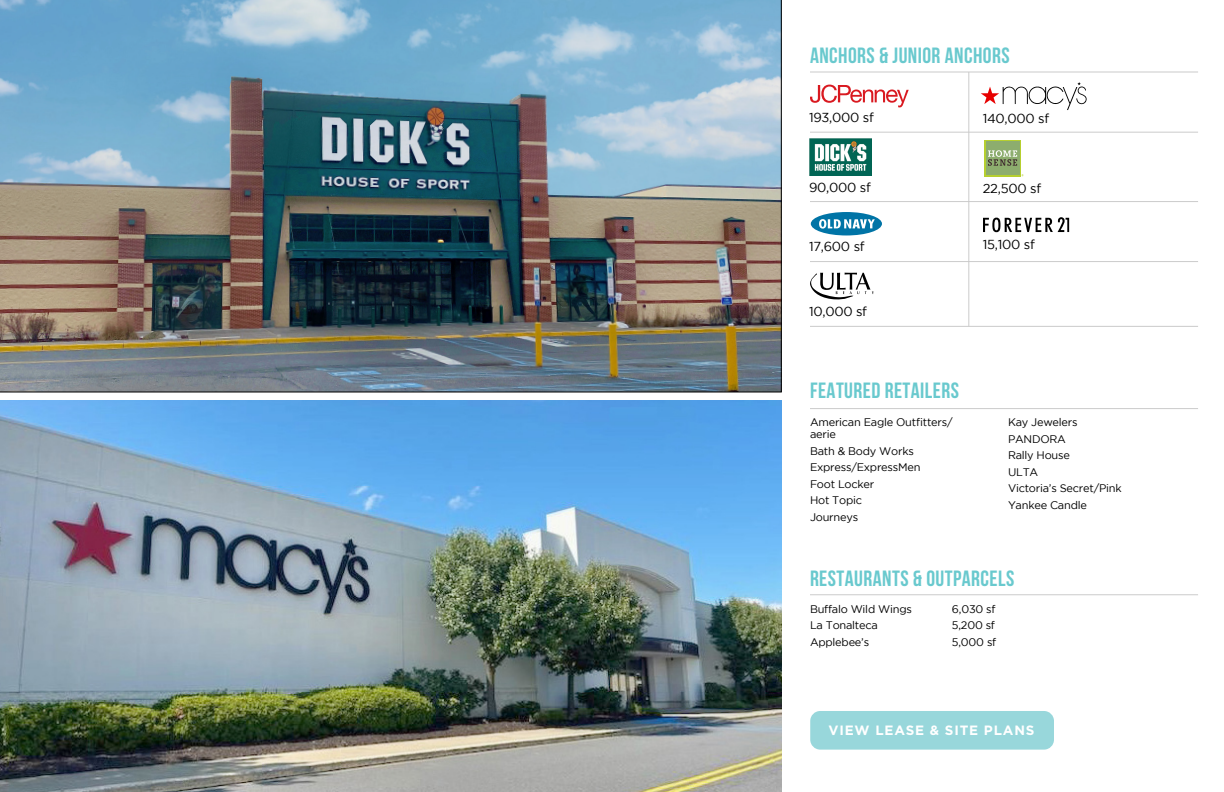
<style>
.page{position:relative;width:1224px;height:792px;background:#fff}
.page>*{position:absolute;margin:0;border:0;box-sizing:border-box;transform-origin:0 0}
.t1{font:700 22.1px "Bebas Neue";letter-spacing:.02em;color:#69c9ce}
.t2{font:700 13.5px "Gotham";letter-spacing:.06em;color:#fff}
.t3{font:13px "Gotham";letter-spacing:-.02em;color:#000}
.t4{font:11px/16.5px "Gotham";letter-spacing:-.02em;color:#000}
</style>
<div class="page">
<hr style="left:810px;top:408px;width:388px;height:1px;background:#cbcbcb">
<img style="left:0;top:0;width:782px;height:392px">
<img style="left:0;top:400px;width:781px;height:392px">
<hr style="left:810px;top:594px;width:388px;height:1px;background:#cbcbcb">
<div style="left:810px;top:711px;width:244px;height:39px;background:#98d7db;border-radius:10px"></div>
<hr style="left:810px;top:72px;width:388px;height:1px;background:#cbcbcb">
<hr style="left:810px;top:132px;width:388px;height:1px;background:#cbcbcb">
<hr style="left:810px;top:201px;width:388px;height:1px;background:#cbcbcb">
<hr style="left:810px;top:261px;width:388px;height:1px;background:#cbcbcb">
<hr style="left:810px;top:326px;width:388px;height:1px;background:#cbcbcb">
<hr style="left:968px;top:72px;width:1px;height:254px;background:#cbcbcb">
<svg style="left:810px;top:85px;width:99px;height:22px"></svg>
<svg style="left:983px;top:217px;width:86px;height:15px"></svg>
<svg style="left:984px;top:140px;width:37px;height:36px"></svg>
<div style="left:986px;top:141px;width:33px;height:34px;background:#8dad6e"></div>
<svg style="left:988px;top:150px;width:29px;height:16px"></svg>
<svg style="left:810px;top:212px;width:72px;height:24px"></svg>
<svg style="left:810px;top:273px;width:64px;height:27px"></svg>
<svg style="left:981px;top:82px;width:106px;height:28px"></svg>
<img style="left:809px;top:139px;width:62px;height:36px">
<h1 class="t1" style="left:810px;top:43px;width:201px">ANCHORS &amp; JUNIOR ANCHORS</h1>
<p class="t3" style="left:809px;top:111px;width:66px">193,000 sf</p>
<p class="t3" style="left:983px;top:112px;width:68px">140,000 sf</p>
<p class="t3" style="left:809px;top:180px;width:63px">90,000 sf</p>
<p class="t3" style="left:983px;top:181px;width:60px">22,500 sf</p>
<p class="t3" style="left:809px;top:239px;width:57px">17,600 sf</p>
<p class="t3" style="left:983px;top:237px;width:54px">15,100 sf</p>
<p class="t3" style="left:809px;top:304px;width:60px">10,000 sf</p>
<h1 class="t1" style="left:810px;top:379px;width:150px">FEATURED RETAILERS</h1>
<p class="t4" style="left:810px;top:416px;width:144px;line-height:12px">American Eagle Outfitters/ aerie</p>
<p class="t4" style="left:810px;top:442px;width:112px">Bath &amp; Body Works<br>Express/ExpressMen<br>Foot Locker<br>Hot Topic<br>Journeys</p>
<p class="t4" style="left:1008px;top:414px;width:115px">Kay Jewelers<br>PANDORA<br>Rally House<br>ULTA<br>Victoria’s Secret/Pink<br>Yankee Candle</p>
<h1 class="t1" style="left:810px;top:566px;width:206px">RESTAURANTS &amp; OUTPARCELS</h1>
<p class="t4" style="left:810px;top:601px;width:103px">Buffalo Wild Wings</p>
<p class="t4" style="left:952px;top:601px;width:45px">6,030 sf</p>
<p class="t4" style="left:810px;top:617px;width:69px">La Tonalteca</p>
<p class="t4" style="left:952px;top:617px;width:45px">5,200 sf</p>
<p class="t4" style="left:810px;top:634px;width:61px">Applebee’s</p>
<p class="t4" style="left:952px;top:634px;width:46px">5,000 sf</p>
<p class="t2" style="left:829px;top:721px;width:207px">VIEW LEASE &amp; SITE PLANS</p>
</div>
